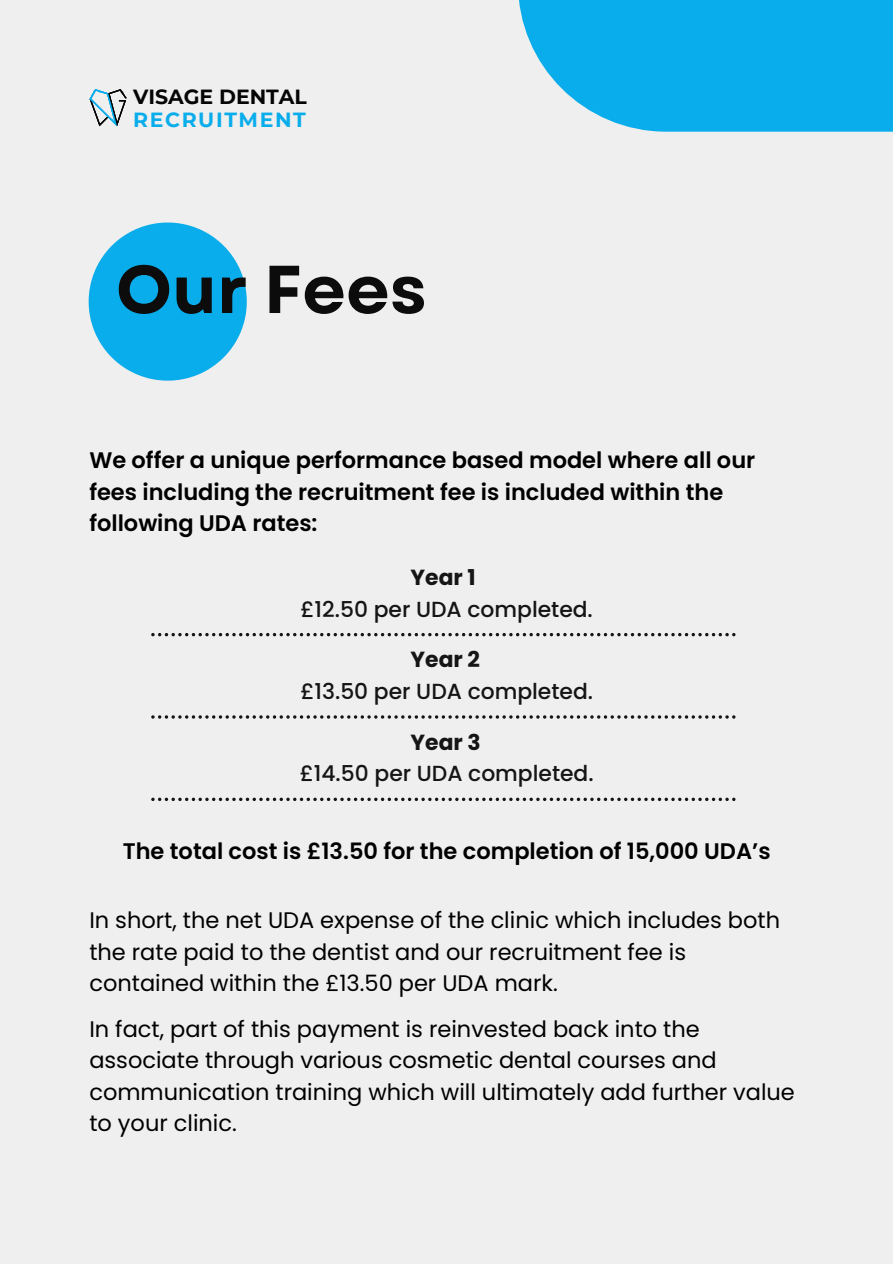
<style>
.page{position:relative;width:893px;height:1264px;background:#fff}
.page>*{position:absolute;margin:0;border:0;box-sizing:border-box;transform-origin:0 0}
.t1{font:700 67.5px "Garet";color:#0c0c0c}
.t2{font:22.5px/31.5px "Poppins";color:#000}
.t3{font:600 22.5px/31.5px "Poppins";color:#000}
.t4{font:500 21.75px "Poppins";color:#161515}
.t5{font:700 21.75px "Poppins";color:#161515}
.t6{font:700 20.4px "Montserrat";color:#050505}
.t7{font:700 20.4px "Montserrat";letter-spacing:.075em;color:#0aadeb}
</style>
<div class="page">
<div style="left:0;top:0;width:892px;height:1263px;background:#efefef"></div>
<svg style="left:89px;top:222px;width:157px;height:158px"></svg>
<div style="left:518px;top:0;width:374px;height:132px;background:#0aadeb"></div>
<svg style="left:151px;top:633px;width:584px;height:3px"></svg>
<svg style="left:151px;top:715px;width:584px;height:3px"></svg>
<svg style="left:151px;top:797px;width:584px;height:4px"></svg>
<svg style="left:90px;top:89px;width:37px;height:37px"></svg>
<p class="t6" style="left:133px;top:84px;width:175px">VISAGE DENTAL</p>
<p class="t7" style="left:133px;top:107px;width:174px">RECRUITMENT</p>
<p class="t1" style="left:116px;top:241px;width:312px">Our Fees</p>
<p class="t3" style="left:89px;top:445px;width:667px">We offer a unique performance based model where all our fees including the recruitment fee is included within the following UDA rates:</p>
<p class="t5" style="left:410px;top:562px;width:67px">Year 1</p>
<p class="t4" style="left:300px;top:594px;width:294px">£12.50 per UDA completed.</p>
<p class="t5" style="left:410px;top:644px;width:71px">Year 2</p>
<p class="t4" style="left:300px;top:676px;width:294px">£13.50 per UDA completed.</p>
<p class="t5" style="left:410px;top:726px;width:72px">Year 3</p>
<p class="t4" style="left:300px;top:758px;width:295px">£14.50 per UDA completed.</p>
<p class="t3" style="left:123px;top:835px;width:649px">The total cost is £13.50 for the completion of 15,000 UDA’s</p>
<p class="t2" style="left:89px;top:904px;width:692px">In short, the net UDA expense of the clinic which includes both the rate paid to the dentist and our recruitment fee is contained within the £13.50 per UDA mark.</p>
<p class="t2" style="left:89px;top:1012px;width:707px">In fact, part of this payment is reinvested back into the associate through various cosmetic dental courses and communication training which will ultimately add further value to your clinic.</p>
</div>
